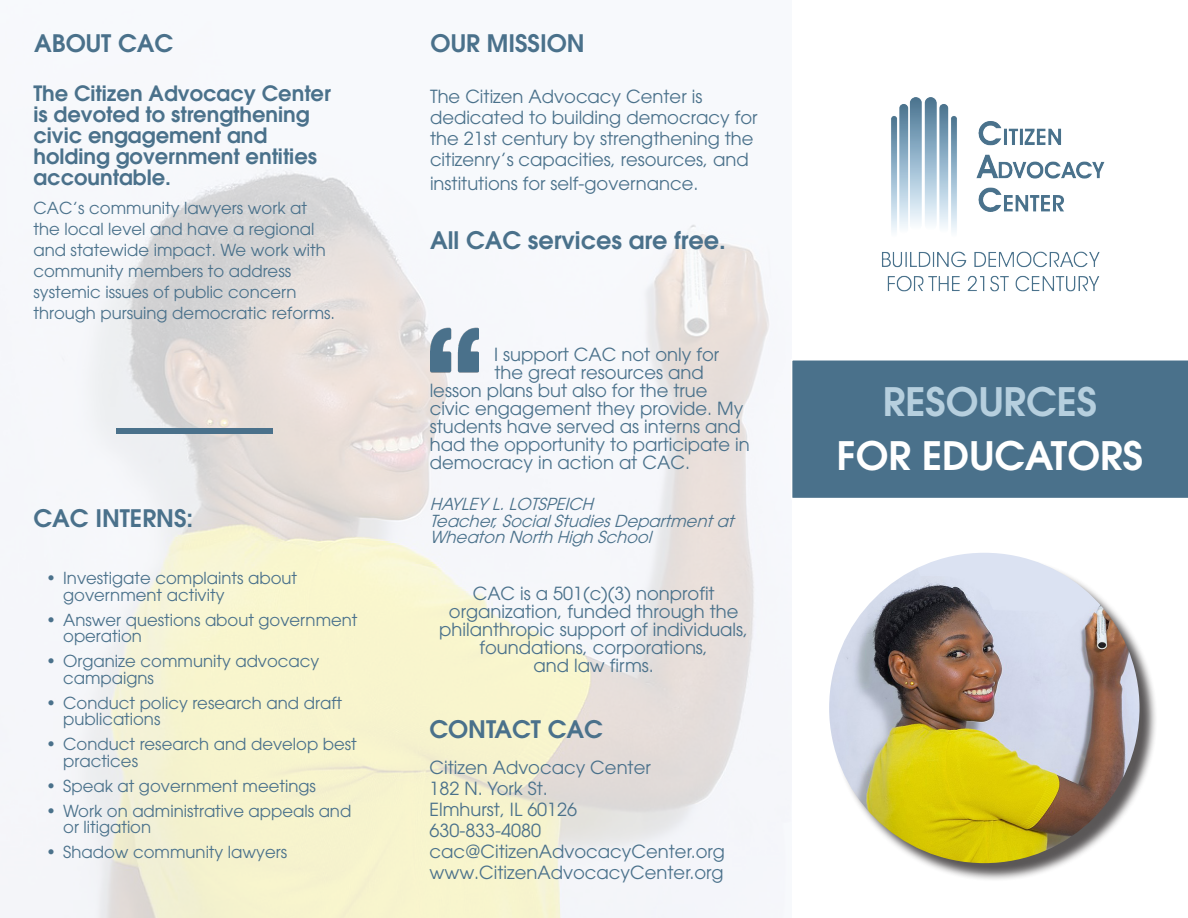
<style>
.page{position:relative;width:1188px;height:918px;background:#fff}
.page>*{position:absolute;margin:0;border:0;box-sizing:border-box;transform-origin:0 0}
.Lead{font:600 39px "Avant Garde LT";color:#fff}
.Lead-2{font:600 39px "Avant Garde LT";color:#b6cfde}
.Text{font:600 24px "Avant Garde LT";color:#4a718b}
.Heading{font:600 24px "Avant Garde LT";color:#4a718b}
.Text-2{font:600 21px/21px "Avant Garde LT";color:#4a718b}
.Text-3{font:18px/18px "Avant Garde LT";color:#4a718b}
.Text-4{font:16.5px/16.5px "Avant Garde LT";color:#4a718b}
.Text-5{font:italic 16.5px/16.5px "Avant Garde LT";color:#4a718b}
</style>
<div class="page">
<img style="left:0;top:165px;width:790px;height:753px">
<img style="left:882px;top:98px;width:223px;height:194px">
<div style="left:792px;top:360px;width:396px;height:138px;background:#4a718b"></div>
<div style="left:831px;top:555px;width:327px;height:327px;background:#231f20;opacity:.75"></div>
<img style="left:829px;top:553px;width:311px;height:310px;border-radius:155px">
<div style="left:116px;top:428px;width:156px;height:6px;background:#4a718b"></div>
<img style="left:431px;top:326px;width:47px;height:47px">
<p class="Heading" style="left:34px;top:27px;width:141px">ABOUT CAC</p>
<p class="Text-2" style="left:33px;top:82px;width:299px">The Citizen Advocacy Center is devoted to strengthening civic engagement and holding government entities accountable.</p>
<p class="Text-4" style="left:33px;top:198px;width:303px;line-height:21px">CAC’s community lawyers work at the local level and have a regional and statewide impact. We work with community members to address systemic issues of public concern through pursuing democratic reforms.</p>
<p class="Text" style="left:33px;top:502px;width:161px">CAC INTERNS:</p>
<p class="Text-4" style="left:63px;top:570px;width:235px;text-indent:-17px">• Investigate complaints about government activity</p>
<p class="Text-4" style="left:63px;top:611px;width:296px;text-indent:-17px">• Answer questions about government operation</p>
<p class="Text-4" style="left:63px;top:653px;width:258px;text-indent:-17px">• Organize community advocacy campaigns</p>
<p class="Text-4" style="left:63px;top:694px;width:280px;text-indent:-17px">• Conduct policy research and draft publications</p>
<p class="Text-4" style="left:63px;top:736px;width:295px;text-indent:-17px">• Conduct research and develop best practices</p>
<p class="Text-4" style="left:46px;top:777px;width:271px">• Speak at government meetings</p>
<p class="Text-4" style="left:63px;top:802px;width:290px;text-indent:-17px">• Work on administrative appeals and or litigation</p>
<p class="Text-4" style="left:46px;top:844px;width:243px">• Shadow community lawyers</p>
<p class="Heading" style="left:431px;top:27px;width:156px">OUR MISSION</p>
<p class="Text-3" style="left:430px;top:86px;width:329px;line-height:21px">The Citizen Advocacy Center is dedicated to building democracy for the 21st century by strengthening the citizenry’s capacities, resources, and</p>
<p class="Text-3" style="left:430px;top:175px;width:270px">institutions for self-governance.</p>
<p class="Text" style="left:430px;top:224px;width:297px">All CAC services are free.</p>
<p class="Text-3" style="left:494px;top:345px;width:227px">I support CAC not only for</p>
<p class="Text-3" style="left:495px;top:363px;width:211px">the great resources and</p>
<p class="Text-3" style="left:430px;top:381px;width:279px">lesson plans but also for the true</p>
<p class="Text-3" style="left:430px;top:399px;width:315px">civic engagement they provide. My</p>
<p class="Text-3" style="left:430px;top:417px;width:313px">students have served as interns and</p>
<p class="Text-3" style="left:430px;top:435px;width:322px">had the opportunity to participate in</p>
<p class="Text-3" style="left:430px;top:453px;width:262px">democracy in action at CAC.</p>
<p class="Text-5" style="left:430px;top:496px;width:310px">HAYLEY L.LOTSPEICH<br>Teacher,SocialStudiesDepartmentat<br>Wheaton North High School</p>
<p class="Text-3" style="left:439px;top:584px;width:310px;text-align:center">CAC is a 501(c)(3) nonprofit organization, funded through the philanthropic support of individuals, foundations, corporations,<br>and law firms.</p>
<p class="Heading" style="left:429px;top:714px;width:175px">CONTACT CAC</p>
<p class="Text-3" style="left:429px;top:759px;width:223px">Citizen Advocacy Center</p>
<p class="Text-3" style="left:429px;top:780px;width:120px">182 N. York St.</p>
<p class="Text-3" style="left:429px;top:801px;width:149px">Elmhurst, IL 60126</p>
<p class="Text-3" style="left:429px;top:822px;width:113px">630-833-4080</p>
<p class="Text-3" style="left:429px;top:843px;width:297px">cac@CitizenAdvocacyCenter.org</p>
<p class="Text-3" style="left:429px;top:864px;width:296px">www.CitizenAdvocacyCenter.org</p>
<p class="Lead-2" style="left:883px;top:376px;width:216px">RESOURCES</p>
<p class="Lead" style="left:837px;top:430px;width:308px">FOR EDUCATORS</p>
</div>
